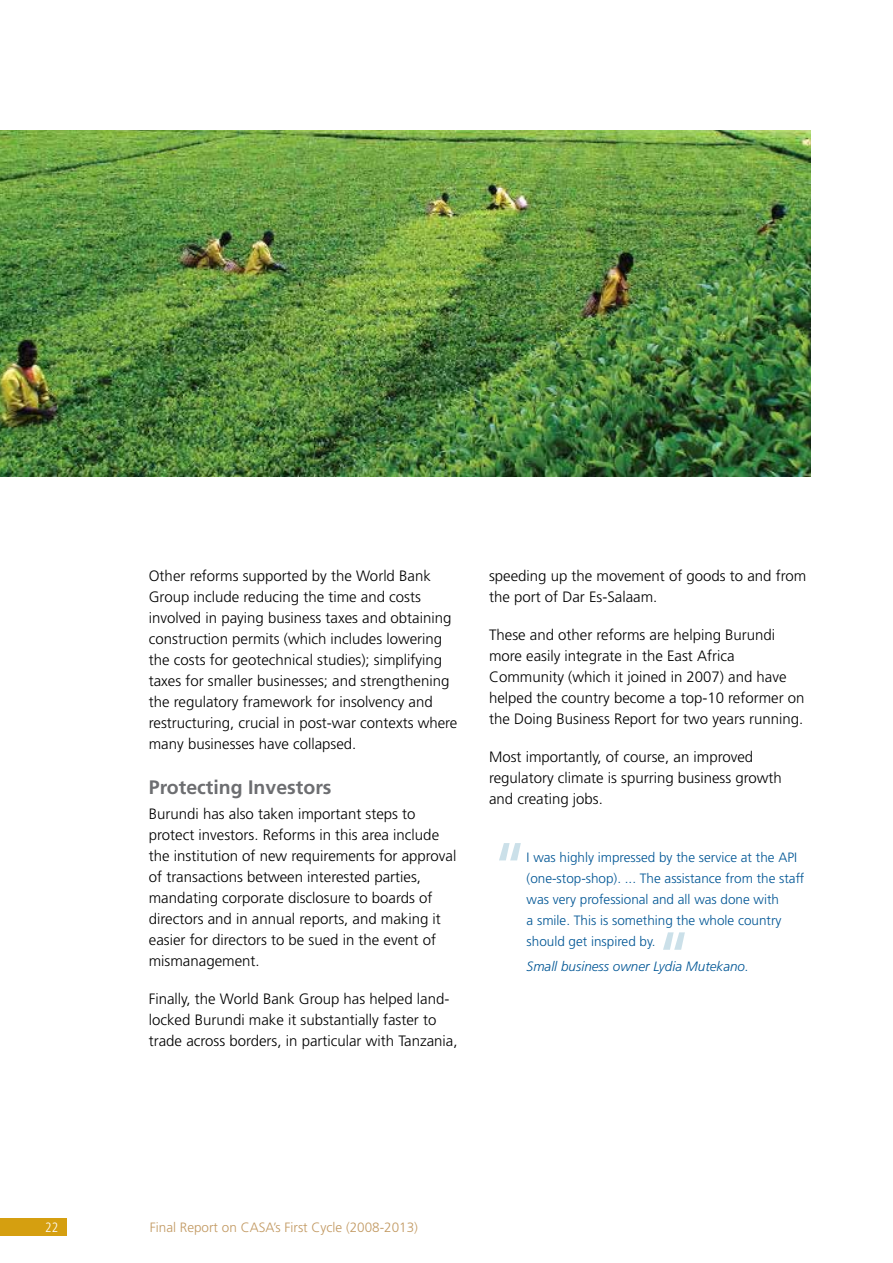
<style>
.page{position:relative;width:893px;height:1263px;background:#fff}
.page>*{position:absolute;margin:0;border:0;box-sizing:border-box;transform-origin:0 0}
.t1{font:condensed 75px "Frutiger";color:#7db2c8}
.t2{font:700 19.5px "Frutiger";color:#6d6e71}
.t3{font:300 15px/21px "Frutiger";color:#000}
.t4{font:300 13.5px/21px "Frutiger";color:#005695}
.t5{font:300 13.5px "Frutiger";color:#c29962}
.t6{font:italic 300 13.5px "Frutiger";color:#005695}
.t7{font:300 condensed 13.5px "Frutiger";color:#fff}
</style>
<div class="page">
<div style="left:0;top:1218px;width:67px;height:18px;background:#d59f10"></div>
<img style="left:0;top:131px;width:810px;height:345px">
<p class="t3" style="left:149px;top:566px;width:310px">Other reforms supported by the World Bank Group include reducing the time and costs involved in paying business taxes and obtaining construction permits (which includes lowering the costs for geotechnical studies); simplifying taxes for smaller businesses; and strengthening the regulatory framework for insolvency and restructuring, crucial in post-war contexts where many businesses have collapsed.</p>
<h2 class="t2" style="left:149px;top:775px;width:184px">Protecting Investors</h2>
<p class="t3" style="left:149px;top:803px;width:309px">Burundi has also taken important steps to protect investors. Reforms in this area include the institution of new requirements for approval of transactions between interested parties, mandating corporate disclosure to boards of directors and in annual reports, and making it easier for directors to be sued in the event of mismanagement.</p>
<p class="t3" style="left:149px;top:988px;width:310px">Finally, the World Bank Group has helped land&shy;locked Burundi make it substantially faster to trade across borders, in particular with Tanzania,</p>
<p class="t3" style="left:489px;top:566px;width:319px">speeding up the movement of goods to and from the port of Dar Es-Salaam.</p>
<p class="t3" style="left:489px;top:625px;width:317px">These and other reforms are helping Burundi more easily integrate in the East Africa Community (which it joined in 2007) and have helped the country become a top-10 reformer on the Doing Business Report for two years running.</p>
<p class="t3" style="left:489px;top:747px;width:294px">Most importantly, of course, an improved regulatory climate is spurring business growth and creating jobs.</p>
<h1 class="t1" style="left:491px;top:830px;width:39px">“</h1>
<p class="t4" style="left:527px;top:847px;width:279px">I was highly impressed by the service at the API (one-stop-shop). ... The assistance from the staff was very professional and all was done with<br>a smile. This is something the whole country should get inspired by.</p>
<p class="t6" style="left:527px;top:958px;width:224px">Small business owner Lydia Mutekano.</p>
<h1 class="t1" style="left:655px;top:919px;width:39px">“</h1>
<p class="t7" style="left:45px;top:1220px;width:14px">22</p>
<p class="t5" style="left:150px;top:1219px;width:270px">Final Report on CASA’s First Cycle (2008-2013)</p>
</div>
